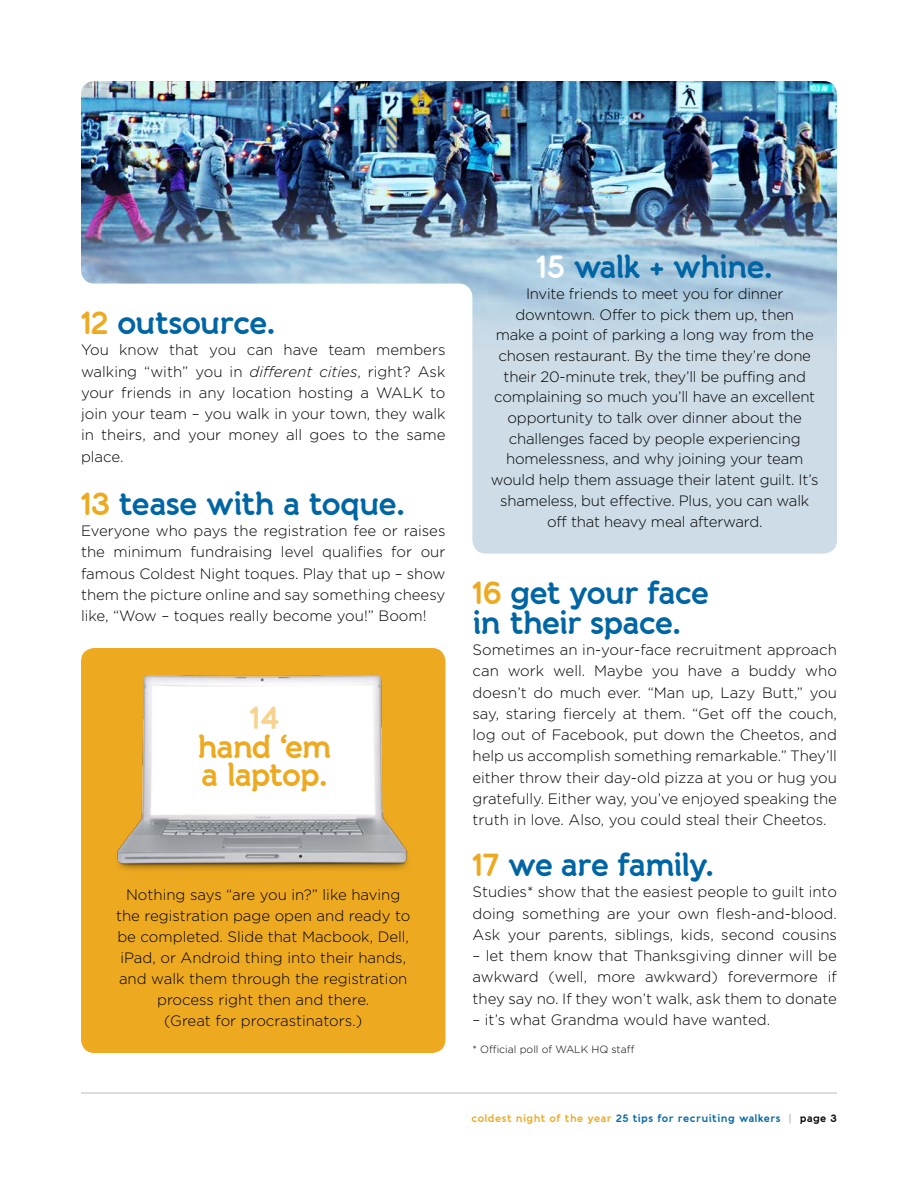
<style>
.page{position:relative;width:918px;height:1188px;background:#fff}
.page>*{position:absolute;margin:0;border:0;box-sizing:border-box;transform-origin:0 0}
.t1{font:700 31.5px/29.5px "Banda";letter-spacing:-.04em;color:#0065a4}
.t2{font:700 31.5px/28.5px "Banda";letter-spacing:-.045em;color:#eda920}
.t3{font:700 31.5px "Banda";color:#f6d490}
.t4{font:300 15px/21.3px "Gotham HTF";letter-spacing:-.015em;color:#000;text-align:justify}
.t5{font:700 10.5px "Banda";letter-spacing:.03em;color:#0065a4}
.t6{font:300 10.5px "Gotham HTF";color:#000}
.s1{color:#eda920}
.s2{font-style:italic}
.s3{color:#fff}
.s4{color:#bebbba}
.s5{color:#000}
</style>
<div class="page">
<hr style="left:81px;top:1093px;width:756px;height:1px;background:#bebbba">
<img style="left:81px;top:81px;width:756px;height:473px">
<div style="left:81px;top:648px;width:365px;height:405px;background:#eda920;border-radius:14px"></div>
<img style="left:117px;top:674px;width:291px;height:196px">
<h1 class="t1" style="left:81px;top:308px;width:196px"><span class="s1">12</span> outsource.</h1>
<p class="t4" style="left:81px;top:339px;width:366px">You know that you can have team members walking “with” you in <span class="s2">different cities</span>, right? Ask your friends in any location hosting a WALK to join your team – you walk in your town, they walk in theirs, and your money all goes to the same place.</p>
<h1 class="t1" style="left:81px;top:489px;width:326px"><span class="s1">13</span> tease with a toque.</h1>
<p class="t4" style="left:81px;top:520px;width:366px">Everyone who pays the registration fee or raises the minimum fundraising level qualifies for our famous Coldest Night toques. Play that up – show them the picture online and say something cheesy like, “Wow – toques really become you!” Boom!</p>
<h1 class="t3" style="left:250px;top:698px;width:31px">14</h1>
<h1 class="t2" style="left:197px;top:732px;width:136px">hand ‘em a laptop.</h1>
<p class="t4" style="left:116px;top:884px;width:296px;text-align:center">Nothing says “are you in?” like having the registration page open and ready to be completed. Slide that Macbook, Dell, iPad, or Android thing into their hands, and walk them through the registration process right then and there.<br>(Great for procrastinators.)</p>
<h1 class="t1" style="left:537px;top:252px;width:238px"><span class="s3">15</span> walk + whine.</h1>
<p class="t4" style="left:491px;top:283px;width:329px;line-height:20.7px;text-align:center">Invite friends to meet you for dinner downtown. Offer to pick them up, then<br>make a point of parking a long way from the chosen restaurant. By the time they’re done their 20-minute trek, they’ll be puffing and complaining so much you’ll have an excellent opportunity to talk over dinner about the challenges faced by people experiencing homelessness, and why joining your team would help them assuage their latent guilt. It’s shameless, but effective. Plus, you can walk off that heavy meal afterward.</p>
<h1 class="t1" style="left:472px;top:578px;width:238px"><span class="s1">16</span> get your face in their space.</h1>
<p class="t4" style="left:472px;top:639px;width:366px">Sometimes an in-your-face recruitment approach can work well. Maybe you have a buddy who doesn’t do much ever. “Man up, Lazy Butt,” you say, staring fiercely at them. “Get off the couch, log out of Facebook, put down the Cheetos, and help us accomplish something remarkable.” They’ll either throw their day-old pizza at you or hug you gratefully. Either way, you’ve enjoyed speaking the truth in love. Also, you could steal their Cheetos.</p>
<h1 class="t1" style="left:472px;top:850px;width:243px"><span class="s1">17</span> we are family.</h1>
<p class="t4" style="left:472px;top:881px;width:366px">Studies* show that the easiest people to guilt into doing something are your own flesh-and-blood.<br>Ask your parents, siblings, kids, second cousins</p>
<p class="t4" style="left:472px;top:945px;width:366px">– let them know that Thanksgiving dinner will be awkward (well, more awkward) forevermore if they say no. If they won’t walk, ask them to donate</p>
<p class="t4" style="left:472px;top:1009px;width:299px">– it’s what Grandma would have wanted.</p>
<p class="t6" style="left:472px;top:1044px;width:163px">* Official poll of WALK HQ staff</p>
<p class="t5" style="left:472px;top:1112px;width:367px"><span class="s1">coldest night of the year</span> 25 tips for recruiting walkers <span class="s4">|</span> <span class="s5">page 3</span></p>
</div>
